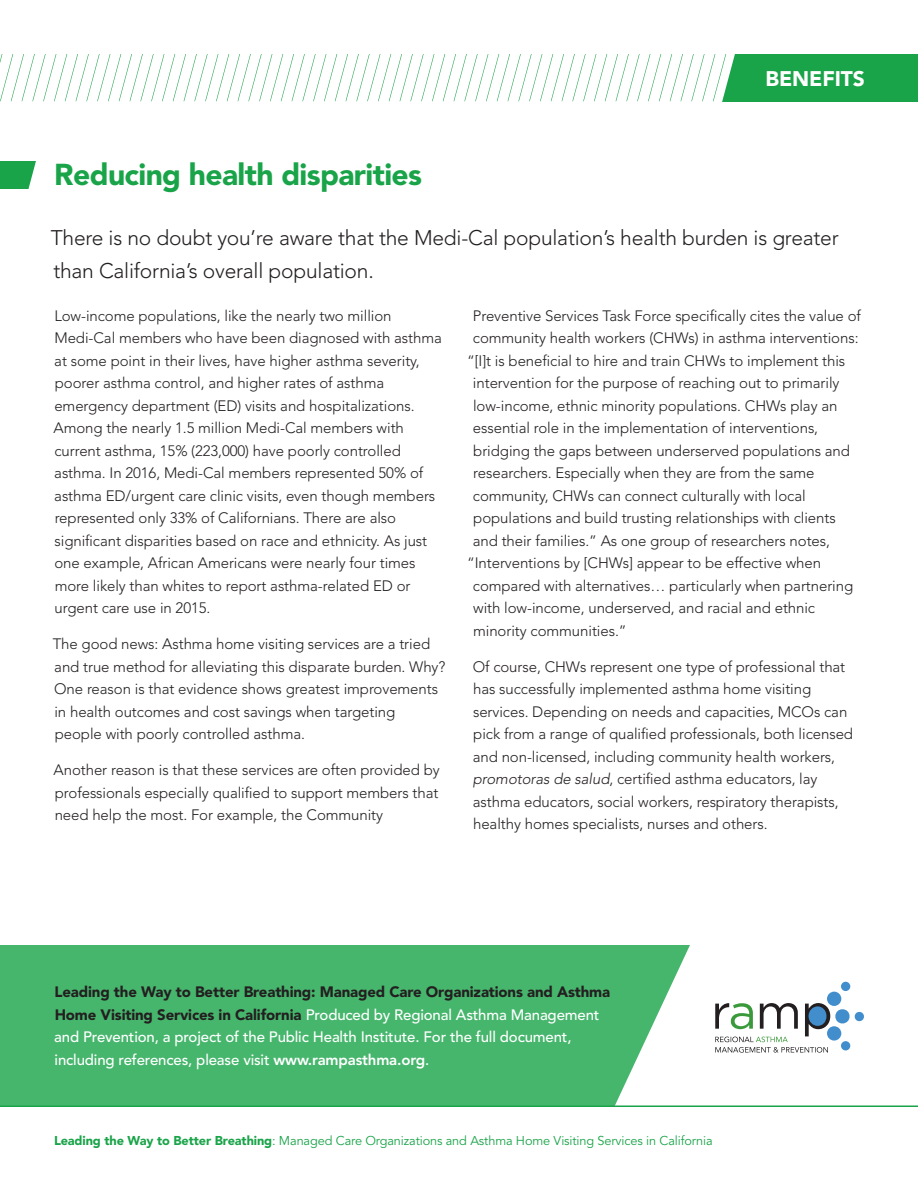
<style>
.page{position:relative;width:918px;height:1188px;background:#fff}
.page>*{position:absolute;margin:0;border:0;box-sizing:border-box;transform-origin:0 0}
.heading_Avenir_Black{font:900 30px "Avenir";letter-spacing:-.02em;color:#1aa449}
.intro_14_22{font:300 21px/33px "Avenir";letter-spacing:-.01em;color:#231f20}
.body_10_15{font:900 21px "Avenir";letter-spacing:-.005em;color:#fff}
.body_10_15-2{font:300 15px/22.5px "Avenir";letter-spacing:-.005em;color:#231f20}
.body_10_15-3{font:500 15px/22.5px "Avenir";letter-spacing:-.01em;color:#fff}
.t1{font:12.75px "Avenir";letter-spacing:-.01em;color:#1aa449}
.s1{font-style:italic}
.s2{font-weight:900;color:#231f20}
.s3{font-weight:800}
.s4{font-weight:900}
</style>
<div class="page">
<div style="left:0;top:161px;width:41px;height:27px;background:#1aa449"></div>
<svg style="left:23px;top:161px;width:18px;height:28px"></svg>
<div style="left:721px;top:54px;width:197px;height:47px;background:#1aa449"></div>
<div style="left:0;top:945px;width:690px;height:161px;background:#47b66d"></div>
<svg style="left:655px;top:947px;width:263px;height:159px"></svg>
<svg style="left:0;top:54px;width:738px;height:48px"></svg>
<hr style="left:0;top:1106px;width:918px;height:1px;background:#1aa449">
<p class="body_10_15" style="left:766px;top:66px;width:101px">BENEFITS</p>
<p class="heading_Avenir_Black" style="left:54px;top:156px;width:369px">Reducing health disparities</p>
<p class="intro_14_22" style="left:51px;top:221px;width:790px">There is no doubt you’re aware that the Medi-Cal population’s health burden is greater than California’s overall population.</p>
<p class="body_10_15-2" style="left:54px;top:304px;width:390px">Low-income populations, like the nearly two million Medi-Cal members who have been diagnosed with asthma at some point in their lives, have higher asthma severity, poorer asthma control, and higher rates of asthma emergency department (ED) visits and hospitalizations.<br>Among the nearly 1.5 million Medi-Cal members with current asthma, 15% (223,000) have poorly controlled asthma. In 2016, Medi-Cal members represented 50% of asthma ED/urgent care clinic visits, even though members represented only 33% of Californians. There are also significant disparities based on race and ethnicity. As just one example, African Americans were nearly four times more likely than whites to report asthma-related ED or urgent care use in 2015.</p>
<p class="body_10_15-2" style="left:53px;top:633px;width:394px">The good news: Asthma home visiting services are a tried and true method for alleviating this disparate burden. Why?<br>One reason is that evidence shows greatest improvements in health outcomes and cost savings when targeting<br>people with poorly controlled asthma.</p>
<p class="body_10_15-2" style="left:54px;top:759px;width:388px;text-align:justify">Another reason is that these services are often provided by professionals especially qualified to support members that need help the most. For example, the Community</p>
<p class="body_10_15-2" style="left:473px;top:304px;width:390px">Preventive Services Task Force specifically cites the value of</p>
<p class="body_10_15-2" style="left:473px;top:327px;width:387px">community health workers (CHWs) in asthma interventions:</p>
<p class="body_10_15-2" style="left:467px;top:349px;width:380px">“[I]t is beneficial to hire and train CHWs to implement this</p>
<p class="body_10_15-2" style="left:473px;top:372px;width:368px">intervention for the purpose of reaching out to primarily</p>
<p class="body_10_15-2" style="left:473px;top:394px;width:366px">low-income, ethnic minority populations. CHWs play an</p>
<p class="body_10_15-2" style="left:473px;top:417px;width:347px">essential role in the implementation of interventions,</p>
<p class="body_10_15-2" style="left:473px;top:439px;width:378px">bridging the gaps between underserved populations and</p>
<p class="body_10_15-2" style="left:473px;top:462px;width:343px">researchers. Especially when they are from the same</p>
<p class="body_10_15-2" style="left:473px;top:484px;width:334px">community, CHWs can connect culturally with local</p>
<p class="body_10_15-2" style="left:473px;top:507px;width:364px">populations and build trusting relationships with clients</p>
<p class="body_10_15-2" style="left:473px;top:529px;width:359px">and their families.” As one group of researchers notes,</p>
<p class="body_10_15-2" style="left:467px;top:552px;width:356px">“Interventions by [CHWs] appear to be effective when</p>
<p class="body_10_15-2" style="left:473px;top:574px;width:382px">compared with alternatives… particularly when partnering</p>
<p class="body_10_15-2" style="left:473px;top:597px;width:343px">with low-income, underserved, and racial and ethnic</p>
<p class="body_10_15-2" style="left:473px;top:619px;width:155px">minority communities.”</p>
<p class="body_10_15-2" style="left:473px;top:655px;width:382px">Of course, CHWs represent one type of professional that has successfully implemented asthma home visiting services. Depending on needs and capacities, MCOs can pick from a range of qualified professionals, both licensed and non-licensed, including community health workers, <span class="s1">promotoras de salud</span>, certified asthma educators, lay asthma educators, social workers, respiratory therapists, healthy homes specialists, nurses and others.</p>
<p class="body_10_15-3" style="left:54px;top:981px;width:557px"><span class="s2">Leading the Way to Better Breathing: Managed Care Organizations and Asthma Home Visiting Services in California</span> Produced by Regional Asthma Management and Prevention, a project of the Public Health Institute. For the full document, including references, please visit <span class="s3">www.rampasthma.org</span>.</p>
<p class="t1" style="left:54px;top:1133px;width:660px"><span class="s4">Leading the Way to Better Breathing</span>: Managed Care Organizations and Asthma Home Visiting Services in California</p>
</div>
